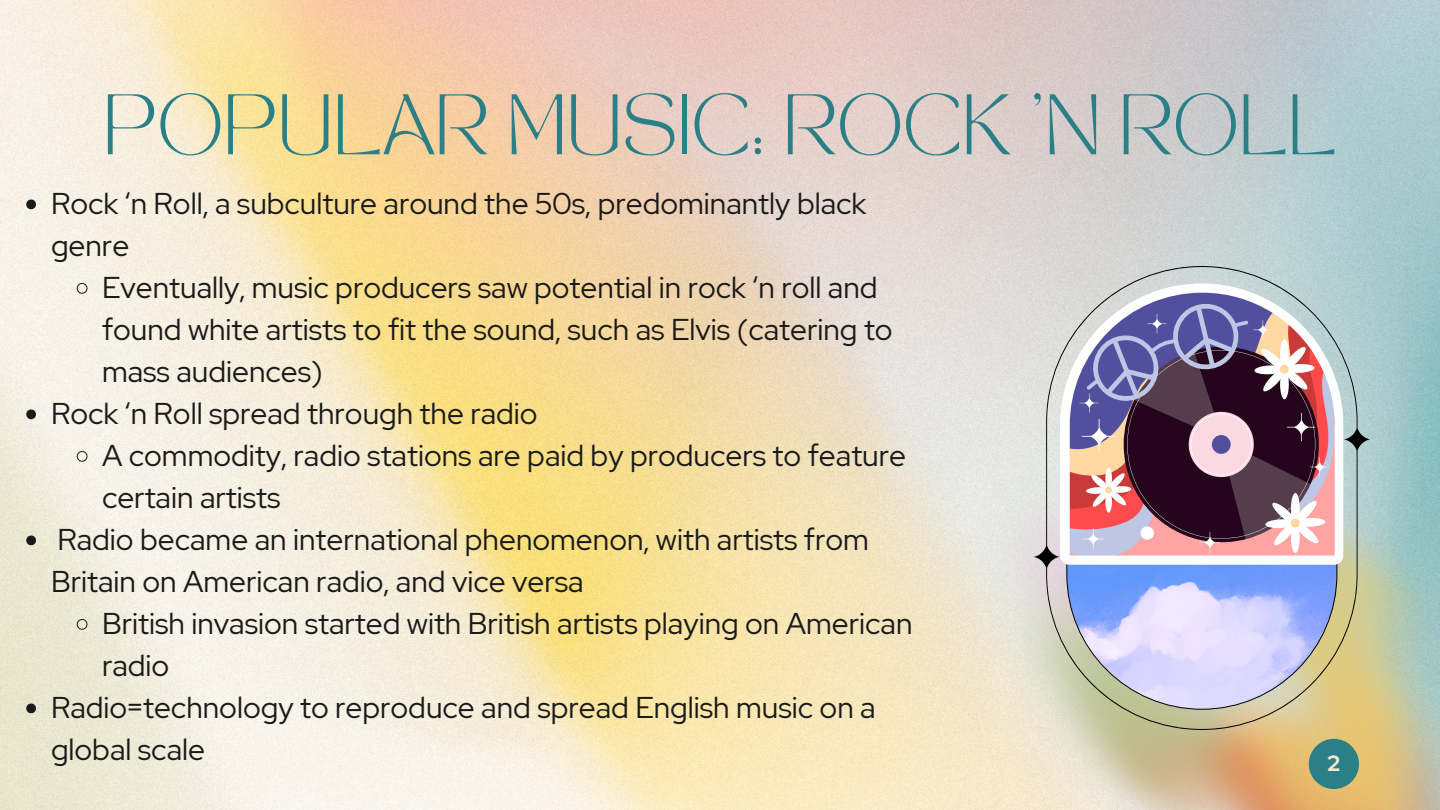
<style>
.page{position:relative;width:1440px;height:810px;background:#fff}
.page>*{position:absolute;margin:0;border:0;box-sizing:border-box;transform-origin:0 0}
.t1{font:60px "TAN MON CHERI Regular";color:#2b8088}
.t2{font:30px/42px "Red Hat Display";color:#1a1a1a}
.t3{font:700 22px "Red Hat Display";color:#f6e7d5}
</style>
<div class="page">
<img style="left:0;top:0;width:1440px;height:810px">
<img style="left:967px;top:465px;width:473px;height:345px">
<div style="left:1309px;top:739px;width:50px;height:50px;background:#2b8088;border-radius:50%"></div>
<svg style="left:26px;top:200px;width:10px;height:9px"></svg>
<svg style="left:76px;top:283px;width:12px;height:11px"></svg>
<svg style="left:26px;top:410px;width:10px;height:9px"></svg>
<svg style="left:76px;top:451px;width:12px;height:11px"></svg>
<svg style="left:26px;top:536px;width:10px;height:9px"></svg>
<svg style="left:76px;top:619px;width:12px;height:11px"></svg>
<svg style="left:26px;top:704px;width:10px;height:9px"></svg>
<svg style="left:1033px;top:266px;width:337px;height:464px;background:#c1c7d0"></svg>
<svg style="left:1060px;top:283px;width:283px;height:282px"></svg>
<svg style="left:1070px;top:293px;width:252px;height:6px"></svg>
<svg style="left:1070px;top:299px;width:265px;height:257px;background:#8d6f84"></svg>
<div style="left:1141px;top:526px;width:13px;height:14px;background:#fff;border-radius:50%"></div>
<h1 class="t1" style="left:103px;top:93px;width:1235px">POPULAR MUSIC: ROCK 'N ROLL</h1>
<p class="t2" style="left:51px;top:182px;width:817px">Rock ‘n Roll, a subculture around the 50s, predominantly black genre</p>
<p class="t2" style="left:102px;top:266px;width:777px">Eventually, music producers saw potential in rock ‘n roll and</p>
<p class="t2" style="left:102px;top:308px;width:792px">found white artists to fit the sound, such as Elvis (catering to</p>
<p class="t2" style="left:102px;top:350px;width:222px">mass audiences)</p>
<p class="t2" style="left:51px;top:392px;width:488px">Rock ‘n Roll spread through the radio</p>
<p class="t2" style="left:102px;top:434px;width:806px">A commodity, radio stations are paid by producers to feature</p>
<p class="t2" style="left:102px;top:476px;width:180px">certain artists</p>
<p class="t2" style="left:57px;top:518px;width:813px">Radio became an international phenomenon, with artists from</p>
<p class="t2" style="left:51px;top:560px;width:534px">Britain on American radio, and vice versa</p>
<p class="t2" style="left:102px;top:602px;width:812px">British invasion started with British artists playing on American</p>
<p class="t2" style="left:102px;top:644px;width:69px">radio</p>
<p class="t2" style="left:51px;top:686px;width:826px">Radio=technology to reproduce and spread English music on a</p>
<p class="t2" style="left:51px;top:728px;width:156px">global scale</p>
<p class="t3" style="left:1328px;top:749px;width:14px">2</p>
</div>
